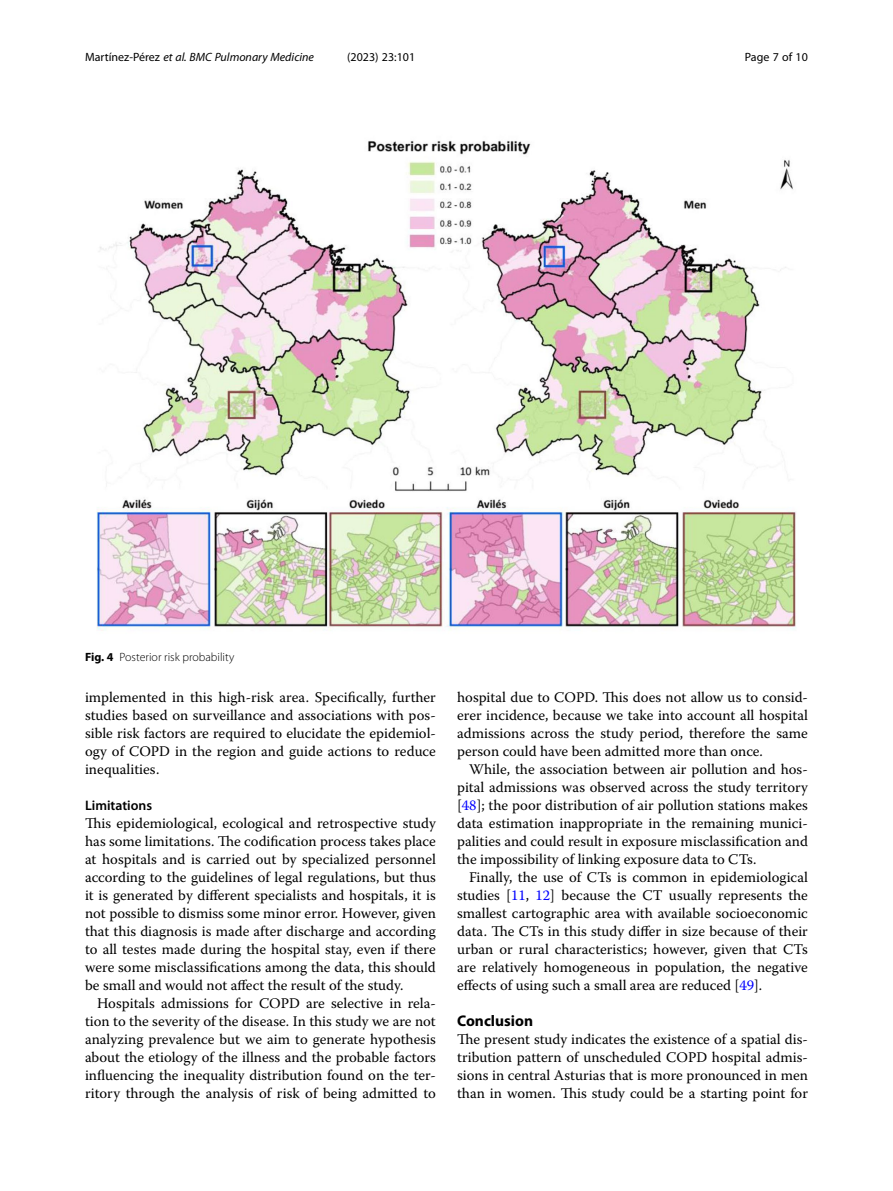
<style>
.page{position:relative;width:893px;height:1191px;background:#fff}
.page>*{position:absolute;margin:0;border:0;box-sizing:border-box;transform-origin:0 0}
.Head_1{font:700 15.45px "Myriad Pro";color:#000}
.Body_Text_Indent{font:14.7px/18px "Warnock Pro";color:#000;text-align:justify}
.Body_Text{font:14.7px/18px "Warnock Pro";color:#000;text-align:justify}
.Head_2{font:600 13.8px "Myriad Pro";color:#000}
.t1{font:italic 12px "Myriad Pro";color:#000}
.Figure_Caption{font:300 12px "Myriad Pro";color:#000}
.t2{font:12px "Myriad Pro";color:#000}
.s1{font-style:normal}
.s2{font-weight:700}
.s3{color:#00f}
</style>
<div class="page">
<img style="left:96px;top:140px;width:701px;height:491px">
<p class="t1" style="left:85px;top:50px;width:230px"><span class="s1">Martínez-Pérez</span> et al. BMC Pulmonary Medicine</p>
<p class="t2" style="left:347px;top:50px;width:70px">(2023) 23:101</p>
<p class="t2" style="left:745px;top:50px;width:65px">Page 7 of 10</p>
<p class="Figure_Caption" style="left:85px;top:650px;width:151px"><span class="s2">Fig. 4</span> Posterior risk probability</p>
<p class="Body_Text_Indent" style="left:85px;top:688px;width:352px">implemented in this high-risk area. Specifically, further studies based on surveillance and associations with pos&shy;sible risk factors are required to elucidate the epidemiol&shy;ogy of COPD in the region and guide actions to reduce inequalities.</p>
<p class="Head_2" style="left:85px;top:797px;width:69px">Limitations</p>
<p class="Body_Text" style="left:85px;top:814px;width:352px">This epidemiological, ecological and retrospective study has some limitations. The codification process takes place at hospitals and is carried out by specialized personnel according to the guidelines of legal regulations, but thus it is generated by different specialists and hospitals, it is not possible to dismiss some minor error. However, given that this diagnosis is made after discharge and according to all testes made during the hospital stay, even if there were some misclassifications among the data, this should be small and would not affect the result of the study.</p>
<p class="Body_Text_Indent" style="left:85px;top:994px;width:352px;text-indent:12px">Hospitals admissions for COPD are selective in rela&shy;tion to the severity of the disease. In this study we are not analyzing prevalence but we aim to generate hypothesis about the etiology of the illness and the probable factors influencing the inequality distribution found on the ter&shy;ritory through the analysis of risk of being admitted to</p>
<p class="Body_Text_Indent" style="left:457px;top:688px;width:352px">hospital due to COPD. This does not allow us to consid&shy;erer incidence, because we take into account all hospital admissions across the study period, therefore the same person could have been admitted more than once.</p>
<p class="Body_Text_Indent" style="left:457px;top:760px;width:352px;text-indent:12px">While, the association between air pollution and hos&shy;pital admissions was observed across the study territory [<span class="s3">48</span>]; the poor distribution of air pollution stations makes data estimation inappropriate in the remaining munici&shy;palities and could result in exposure misclassification and the impossibility of linking exposure data to CTs.</p>
<p class="Body_Text_Indent" style="left:457px;top:868px;width:352px;text-indent:12px">Finally, the use of CTs is common in epidemiological studies [<span class="s3">11</span>, <span class="s3">12</span>] because the CT usually represents the smallest cartographic area with available socioeconomic data. The CTs in this study differ in size because of their urban or rural characteristics; however, given that CTs are relatively homogeneous in population, the negative effects of using such a small area are reduced [<span class="s3">49</span>].</p>
<p class="Head_1" style="left:457px;top:1011px;width:77px">Conclusion</p>
<p class="Body_Text" style="left:457px;top:1030px;width:352px">The present study indicates the existence of a spatial dis&shy;tribution pattern of unscheduled COPD hospital admis&shy;sions in central Asturias that is more pronounced in men than in women. This study could be a starting point for</p>
</div>
